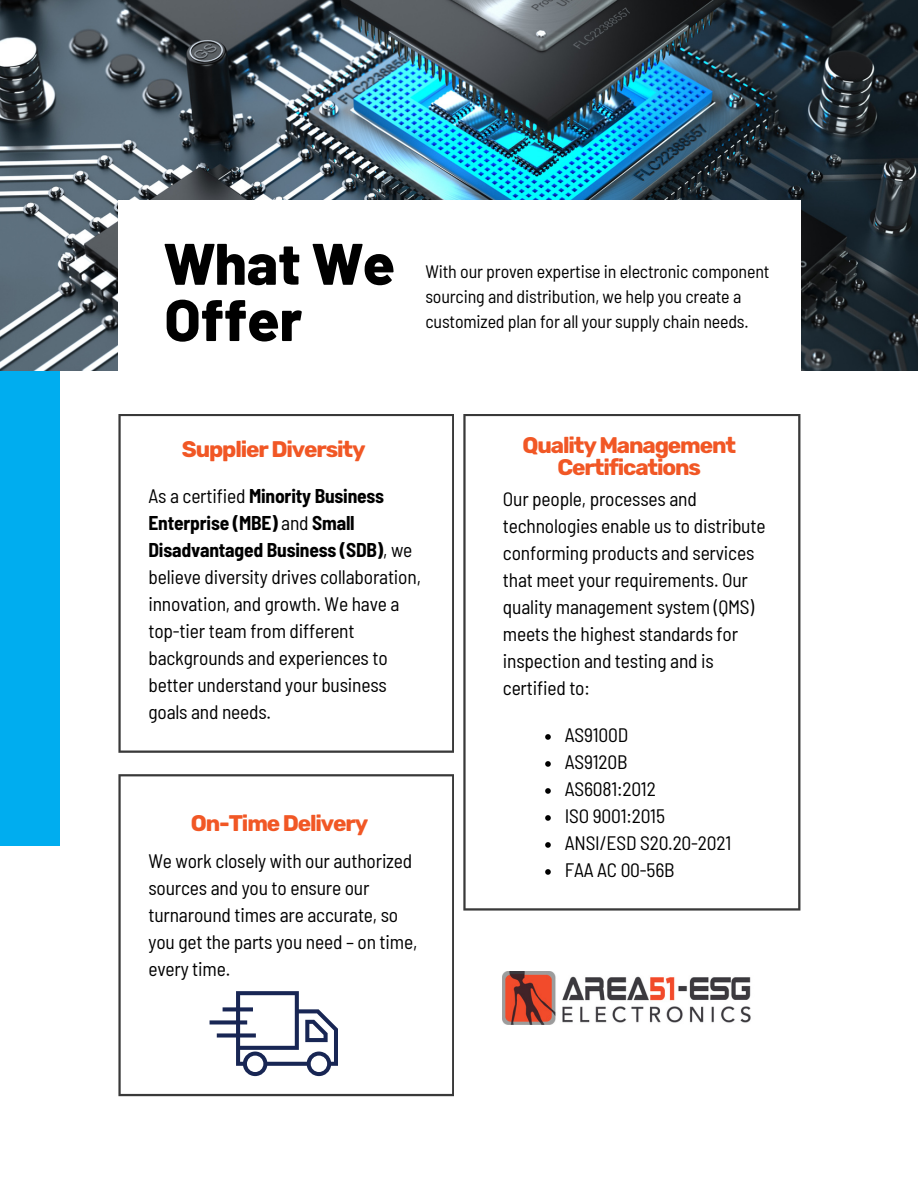
<style>
.page{position:relative;width:918px;height:1188px;background:#fff}
.page>*{position:absolute;margin:0;border:0;box-sizing:border-box;transform-origin:0 0}
.t1{font:800 58.5px/56.2px "Barlow";color:#000}
.t2{font:700 22.5px/21.3px "Rubik";letter-spacing:-.05em;color:#f15725;text-align:center}
.t3{font:semi-condensed 19.5px/27px "Barlow";letter-spacing:-.01em;color:#000}
.t4{font:semi-condensed 18px/24.8px "Barlow";letter-spacing:-.01em;color:#000}
.s1{font-weight:700}
</style>
<div class="page">
<svg style="left:118px;top:414px;width:336px;height:339px"></svg>
<div style="left:0;top:353px;width:60px;height:492px;background:#00adef"></div>
<svg style="left:463px;top:414px;width:337px;height:497px"></svg>
<svg style="left:118px;top:774px;width:336px;height:322px"></svg>
<img style="left:0;top:0;width:918px;height:370px">
<div style="left:118px;top:200px;width:682px;height:172px;background:#fff"></div>
<img style="left:503px;top:971px;width:248px;height:53px">
<svg style="left:210px;top:991px;width:128px;height:85px"></svg>
<svg style="left:545px;top:734px;width:6px;height:6px"></svg>
<svg style="left:545px;top:761px;width:6px;height:6px"></svg>
<svg style="left:545px;top:788px;width:6px;height:6px"></svg>
<svg style="left:545px;top:815px;width:6px;height:6px"></svg>
<svg style="left:545px;top:842px;width:6px;height:6px"></svg>
<svg style="left:545px;top:869px;width:6px;height:6px"></svg>
<p class="t1" style="left:164px;top:233px;width:232px">What We<br>Offer</p>
<h2 class="t4" style="left:425px;top:258px;width:346px">With our proven expertise in electronic component sourcing and distribution, we help you create a customized plan for all your supply chain needs.</h2>
<p class="t2" style="left:182px;top:439px;width:185px">Supplier Diversity</p>
<h2 class="t2" style="left:522px;top:435px;width:215px">Quality Management<br>Certifications</h2>
<p class="t3" style="left:148px;top:482px;width:274px">As a certified <span class="s1">Minority Business<br>Enterprise (MBE)</span> and <span class="s1">Small<br>Disadvantaged Business (SDB)</span>, we believe diversity drives collaboration, innovation, and growth. We have a top-tier team from different backgrounds and experiences to better understand your business goals and needs.</p>
<p class="t2" style="left:191px;top:812px;width:179px">On-Time Delivery</p>
<p class="t3" style="left:148px;top:846px;width:270px">We work closely with our authorized sources and you to ensure our turnaround times are accurate, so you get the parts you need – on time, every time.</p>
<h2 class="t3" style="left:503px;top:485px;width:264px">Our people, processes and technologies enable us to distribute conforming products and services that meet your requirements. Our quality management system (QMS) meets the highest standards for inspection and testing and is certified to:</h2>
<p class="t3" style="left:565px;top:721px;width:65px">AS9100D</p>
<p class="t3" style="left:565px;top:748px;width:64px">AS9120B</p>
<p class="t3" style="left:565px;top:775px;width:93px">AS6081:2012</p>
<p class="t3" style="left:565px;top:802px;width:102px">ISO 9001:2015</p>
<p class="t3" style="left:565px;top:829px;width:168px">ANSI/ESD S20.20-2021</p>
<p class="t3" style="left:565px;top:856px;width:111px">FAA AC 00-56B</p>
</div>
